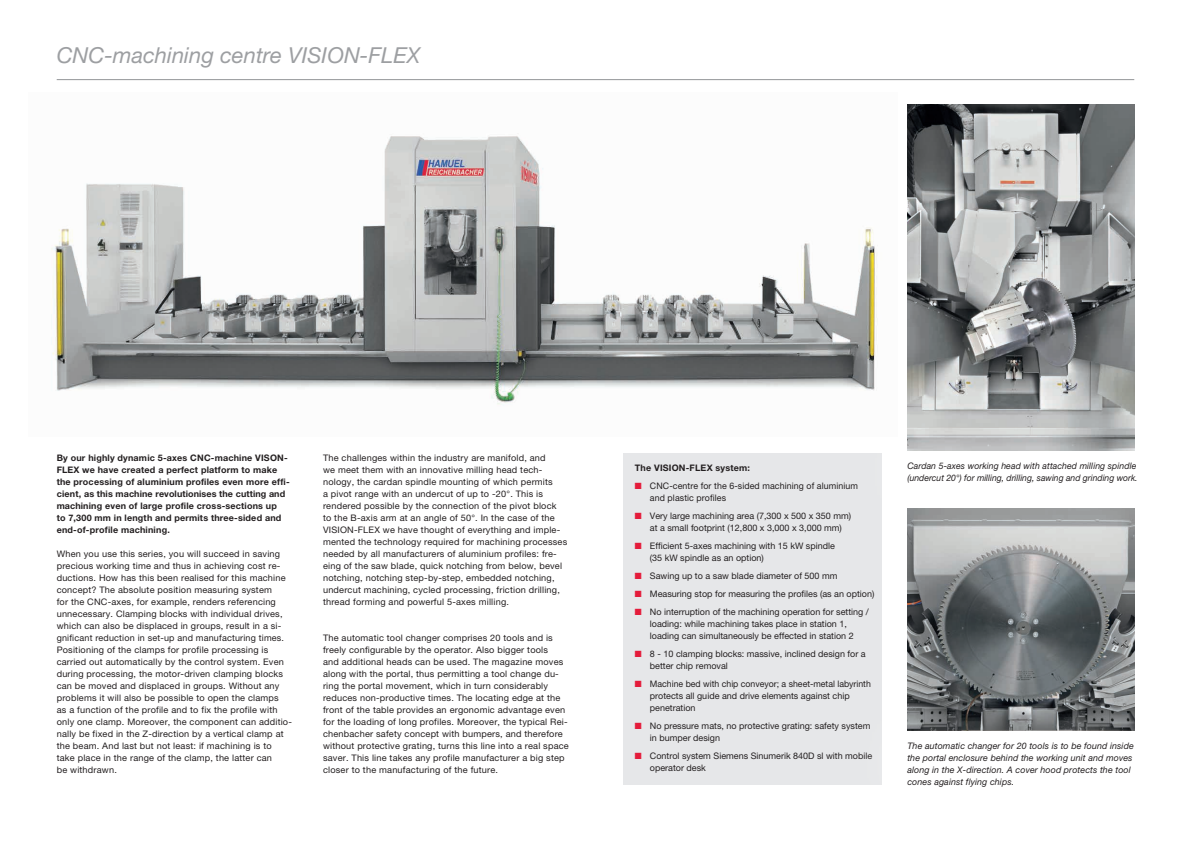
<style>
.page{position:relative;width:1191px;height:842px;background:#fff}
.page>*{position:absolute;margin:0;border:0;box-sizing:border-box;transform-origin:0 0}
.t1{font:italic 22px "Helvetica Neue";color:#9d9fa2}
.t2{font:9px/12px "Helvetica Neue";letter-spacing:.02em;color:#231f20}
.t3{font:9px/12px "Helvetica Neue";color:#231f20}
.t4{font:700 9px/12px "Helvetica Neue";letter-spacing:.02em;color:#231f20}
.t5{font:italic 9px/12px "Helvetica Neue";letter-spacing:.01em;color:#231f20}
.s1{color:#e41c3b}
</style>
<div class="page">
<hr style="left:57px;top:79px;width:1077px;height:1px;background:#939598">
<div style="left:624px;top:454px;width:258px;height:331px;background:#e6e7e9"></div>
<div style="left:848px;top:400px;width:343px;height:144px;background:#fff"></div>
<div style="left:846px;top:681px;width:345px;height:161px;background:#fff"></div>
<img style="left:907px;top:105px;width:227px;height:345px">
<img style="left:907px;top:508px;width:227px;height:222px">
<img style="left:51px;top:136px;width:826px;height:269px">
<h1 class="t1" style="left:57px;top:42px;width:365px">CNC-machining centre VISION-FLEX</h1>
<p class="t4" style="left:57px;top:451px;width:234px">By our highly dynamic 5-axes CNC-machine VISON-FLEX we have created a perfect platform to make the processing of aluminium profiles even more effi&shy;cient, as this machine revolutionises the cutting and machining even of large profile cross-sections up<br>to 7,300 mm in length and permits three-sided and end-of-profile machining.</p>
<p class="t2" style="left:57px;top:547px;width:237px">When you use this series, you will succeed in saving precious working time and thus in achieving cost re&shy;ductions. How has this been realised for this machine concept? The absolute position measuring system<br>for the CNC-axes, for example, renders referencing unnecessary. Clamping blocks with individual drives, which can also be displaced in groups, result in a si&shy;gnificant reduction in set-up and manufacturing times.<br>Positioning of the clamps for profile processing is carried out automatically by the control system. Even during processing, the motor-driven clamping blocks can be moved and displaced in groups. Without any problems it will also be possible to open the clamps<br>as a function of the profile and to fix the profile with only one clamp. Moreover, the component can additio&shy;nally be fixed in the Z-direction by a vertical clamp at the beam. And last but not least: if machining is to take place in the range of the clamp, the latter can<br>be withdrawn.</p>
<p class="t2" style="left:323px;top:451px;width:246px">The challenges within the industry are manifold, and<br>we meet them with an innovative milling head tech&shy;nology, the cardan spindle mounting of which permits<br>a pivot range with an undercut of up to -20°. This is rendered possible by the connection of the pivot block<br>to the B-axis arm at an angle of 50°. In the case of the VISION-FLEX we have thought of everything and imple&shy;mented the technology required for machining processes needed by all manufacturers of aluminium profiles: fre&shy;eing of the saw blade, quick notching from below, bevel notching, notching step-by-step, embedded notching, undercut machining, cycled processing, friction drilling, thread forming and powerful 5-axes milling.</p>
<p class="t2" style="left:323px;top:631px;width:247px">The automatic tool changer comprises 20 tools and is freely configurable by the operator. Also bigger tools<br>and additional heads can be used. The magazine moves along with the portal, thus permitting a tool change du&shy;ring the portal movement, which in turn considerably reduces non-productive times. The locating edge at the front of the table provides an ergonomic advantage even for the loading of long profiles. Moreover, the typical Rei&shy;chenbacher safety concept with bumpers, and therefore without protective grating, turns this line into a real space saver. This line takes any profile manufacturer a big step closer to the manufacturing of the future.</p>
<p class="t4" style="left:635px;top:462px;width:116px">The VISION-FLEX system:</p>
<p class="t2" style="left:650px;top:480px;width:209px;text-indent:-15px"><span class="s1">■</span> CNC-centre for the 6-sided machining of aluminium and plastic profiles</p>
<p class="t3" style="left:650px;top:510px;width:203px;text-indent:-15px"><span class="s1">■</span> Very large machining area (7,300 x 500 x 350 mm) at a small footprint (12,800 x 3,000 x 3,000 mm)</p>
<p class="t3" style="left:650px;top:540px;width:186px;text-indent:-15px"><span class="s1">■</span> Efficient 5-axes machining with 15 kW spindle (35 kW spindle as an option)</p>
<p class="t3" style="left:635px;top:570px;width:204px"><span class="s1">■</span> Sawing up to a saw blade diameter of 500 mm</p>
<p class="t3" style="left:635px;top:588px;width:241px"><span class="s1">■</span> Measuring stop for measuring the profiles (as an option)</p>
<p class="t3" style="left:650px;top:606px;width:220px;text-indent:-15px"><span class="s1">■</span> No interruption of the machining operation for setting / loading: while machining takes place in station 1, loading can simultaneously be effected in station 2</p>
<p class="t3" style="left:650px;top:648px;width:217px;text-indent:-15px"><span class="s1">■</span> 8 - 10 clamping blocks: massive, inclined design for a better chip removal</p>
<p class="t3" style="left:650px;top:678px;width:222px;text-indent:-15px"><span class="s1">■</span> Machine bed with chip conveyor; a sheet-metal labyrinth protects all guide and drive elements against chip penetration</p>
<p class="t3" style="left:650px;top:720px;width:222px;text-indent:-15px"><span class="s1">■</span> No pressure mats, no protective grating: safety system in bumper design</p>
<p class="t3" style="left:650px;top:750px;width:224px;text-indent:-15px"><span class="s1">■</span> Control system Siemens Sinumerik 840D sl with mobile operator desk</p>
<p class="t5" style="left:907px;top:459px;width:232px">Cardan 5-axes working head with attached milling spindle (undercut 20°) for milling, drilling, sawing and grinding work.</p>
<p class="t5" style="left:907px;top:740px;width:228px">The automatic changer for 20 tools is to be found inside the portal enclosure behind the working unit and moves along in the X-direction. A cover hood protects the tool cones against flying chips.</p>
</div>
